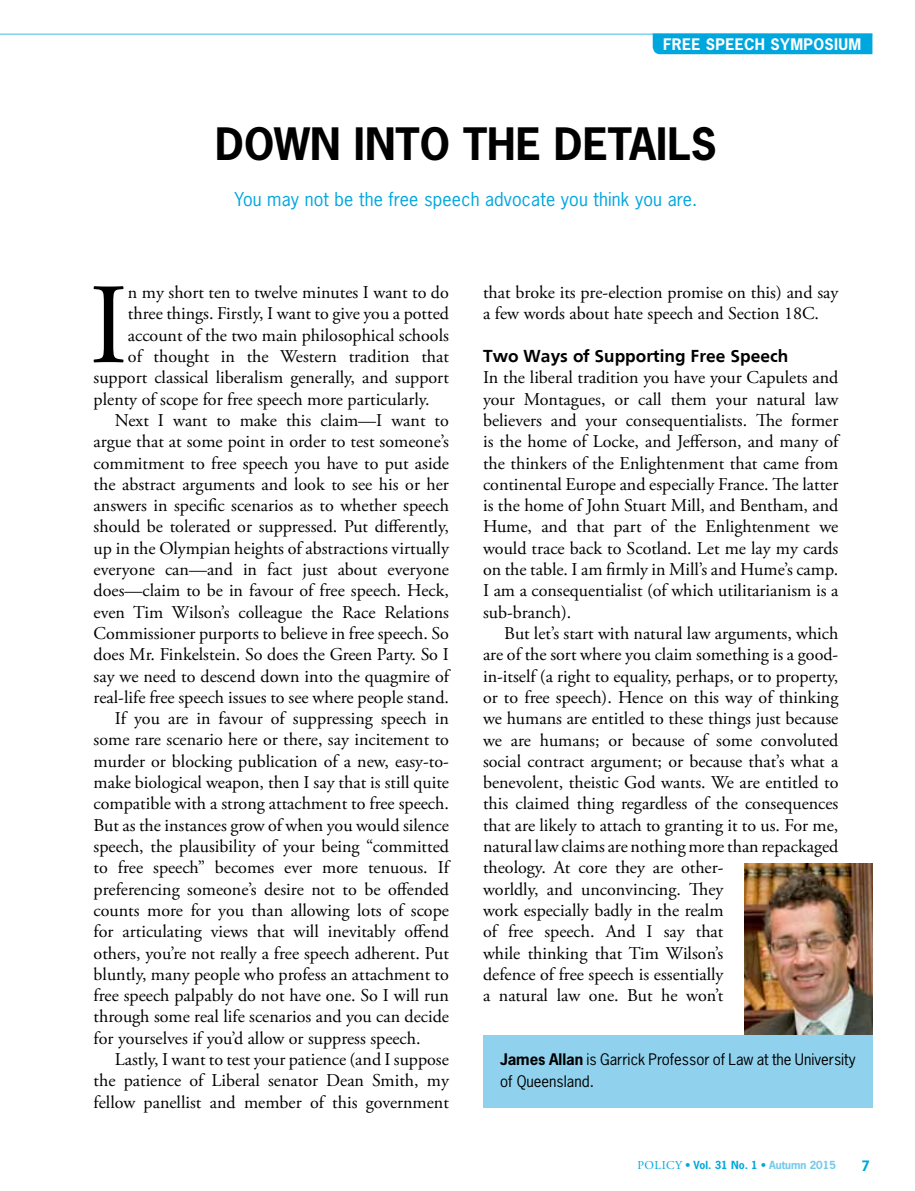
<style>
.page{position:relative;width:915px;height:1191px;background:#fff}
.page>*{position:absolute;margin:0;border:0;box-sizing:border-box;transform-origin:0 0}
.t1{font:114.45px "Adobe Garamond Pro";color:#000}
.t2{font:700 42px "News Gothic Std";color:#000}
.t3{font:18px/21.3px "Adobe Garamond Pro";color:#000}
.t4{font:18px "News Gothic Std";letter-spacing:.01em;color:#00a6de}
.t5{font:700 18px "Frugal Sans";color:#000}
.t6{font:15px/21.3px "News Gothic Std";color:#000}
.t7{font:700 15px "News Gothic Std";letter-spacing:.025em;color:#fff}
.t8{font:700 13.5px "News Gothic Std";color:#00a6de}
.t9{font:700 10.5px "News Gothic Std";color:#00a6de}
.s1{font-weight:700}
.s2{font-family:"Adobe Garamond Pro";font-weight:400;font-size:12px}
.s3{color:#72c9eb}
</style>
<div class="page">
<hr style="left:0;top:33px;width:872px;height:2px;background:#00a6de">
<div style="left:652px;top:33px;width:220px;height:21px;background:#00a6de"></div>
<img style="left:744px;top:863px;width:128px;height:172px">
<div style="left:483px;top:1035px;width:389px;height:72px;background:#90d2ee"></div>
<p class="t7" style="left:662px;top:34px;width:200px">FREE SPEECH SYMPOSIUM</p>
<h2 class="t2" style="left:215px;top:117px;width:476px">DOWN INTO THE DETAILS</h2>
<p class="t4" style="left:234px;top:187px;width:464px">You may not be the free speech advocate you think you are.</p>
<h1 class="t1" style="left:89px;top:257px;width:40px">I</h1>
<p class="t3" style="left:128px;top:282px;width:322px">n my short ten to twelve minutes I want to do</p>
<p class="t3" style="left:128px;top:304px;width:322px">three things. Firstly, I want to give you a potted</p>
<p class="t3" style="left:128px;top:325px;width:322px">account of the two main philosophical schools</p>
<p class="t3" style="left:128px;top:346px;width:322px">of thought in the Western tradition that</p>
<p class="t3" style="left:94px;top:367px;width:357px">support classical liberalism generally, and support</p>
<p class="t3" style="left:94px;top:389px;width:337px">plenty of scope for free speech more particularly.</p>
<p class="t3" style="left:115px;top:410px;width:335px">Next I want to make this claim—I want to</p>
<p class="t3" style="left:94px;top:431px;width:357px">argue that at some point in order to test someone’s</p>
<p class="t3" style="left:94px;top:453px;width:357px">commitment to free speech you have to put aside</p>
<p class="t3" style="left:94px;top:474px;width:357px">the abstract arguments and look to see his or her</p>
<p class="t3" style="left:94px;top:495px;width:357px">answers in specific scenarios as to whether speech</p>
<p class="t3" style="left:94px;top:517px;width:357px">should be tolerated or suppressed. Put differently,</p>
<p class="t3" style="left:94px;top:538px;width:357px">up in the Olympian heights of abstractions virtually</p>
<p class="t3" style="left:94px;top:559px;width:356px">everyone can—and in fact just about everyone</p>
<p class="t3" style="left:94px;top:580px;width:357px">does—claim to be in favour of free speech. Heck,</p>
<p class="t3" style="left:94px;top:602px;width:357px">even Tim Wilson’s colleague the Race Relations</p>
<p class="t3" style="left:94px;top:623px;width:357px">Commissioner purports to believe in free speech. So</p>
<p class="t3" style="left:94px;top:644px;width:356px">does Mr. Finkelstein. So does the Green Party. So I</p>
<p class="t3" style="left:94px;top:666px;width:357px">say we need to descend down into the quagmire of</p>
<p class="t3" style="left:94px;top:687px;width:357px">real-life free speech issues to see where people stand.</p>
<p class="t3" style="left:115px;top:708px;width:335px">If you are in favour of suppressing speech in</p>
<p class="t3" style="left:94px;top:729px;width:357px">some rare scenario here or there, say incitement to</p>
<p class="t3" style="left:94px;top:751px;width:357px">murder or blocking publication of a new, easy-to-</p>
<p class="t3" style="left:94px;top:772px;width:357px">make biological weapon, then I say that is still quite</p>
<p class="t3" style="left:94px;top:793px;width:357px">compatible with a strong attachment to free speech.</p>
<p class="t3" style="left:94px;top:815px;width:356px">But as the instances grow of when you would silence</p>
<p class="t3" style="left:94px;top:836px;width:357px">speech, the plausibility of your being “committed</p>
<p class="t3" style="left:94px;top:857px;width:356px">to free speech” becomes ever more tenuous. If</p>
<p class="t3" style="left:94px;top:879px;width:357px">preferencing someone’s desire not to be offended</p>
<p class="t3" style="left:94px;top:900px;width:357px">counts more for you than allowing lots of scope</p>
<p class="t3" style="left:94px;top:921px;width:357px">for articulating views that will inevitably offend</p>
<p class="t3" style="left:94px;top:942px;width:357px">others, you’re not really a free speech adherent. Put</p>
<p class="t3" style="left:94px;top:964px;width:356px">bluntly, many people who profess an attachment to</p>
<p class="t3" style="left:94px;top:985px;width:357px">free speech palpably do not have one. So I will run</p>
<p class="t3" style="left:94px;top:1006px;width:357px">through some real life scenarios and you can decide</p>
<p class="t3" style="left:94px;top:1028px;width:328px">for yourselves if you’d allow or suppress speech.</p>
<p class="t3" style="left:115px;top:1049px;width:335px">Lastly, I want to test your patience (and I suppose</p>
<p class="t3" style="left:94px;top:1070px;width:357px">the patience of Liberal senator Dean Smith, my</p>
<p class="t3" style="left:94px;top:1091px;width:357px">fellow panellist and member of this government</p>
<p class="t3" style="left:483px;top:282px;width:357px">that broke its pre-election promise on this) and say a few words about hate speech and Section 18C.</p>
<p class="t5" style="left:483px;top:345px;width:306px">Two Ways of Supporting Free Speech</p>
<p class="t3" style="left:483px;top:368px;width:357px;text-align:justify">In the liberal tradition you have your Capulets and your Montagues, or call them your natural law believers and your consequentialists. The former is the home of Locke, and Jefferson, and many of the thinkers of the Enlightenment that came from continental Europe and especially France. The latter is the home of John Stuart Mill, and Bentham, and Hume, and that part of the Enlightenment we would trace back to Scotland. Let me lay my cards on the table. I am firmly in Mill’s and Hume’s camp.<br>I am a consequentialist (of which utilitarianism is a sub-branch).</p>
<p class="t3" style="left:483px;top:623px;width:357px;text-indent:21px">But let’s start with natural law arguments, which are of the sort where you claim something is a good&shy;in-itself (a right to equality, perhaps, or to property, or to free speech). Hence on this way of thinking we humans are entitled to these things just because we are humans; or because of some convoluted social contract argument; or because that’s what a benevolent, theistic God wants. We are entitled to this claimed thing regardless of the consequences that are likely to attach to granting it to us. For me, natural law claims are nothing more than repackaged theology. At core they are other-<br>worldly, and unconvincing. They<br>work especially badly in the realm<br>of free speech. And I say that<br>while thinking that Tim Wilson’s<br>defence of free speech is essentially<br>a natural law one. But he won’t</p>
<p class="t6" style="left:500px;top:1048px;width:357px"><span class="s1">JAMES ALLAN</span> is Garrick Professor of Law at the University of Queensland.</p>
<p class="t9" style="left:637px;top:1158px;width:200px"><span class="s2">Policy</span> • VOL. 31 NO. 1 • <span class="s3">AUTUMN 2015</span></p>
<p class="t8" style="left:861px;top:1157px;width:10px">7</p>
</div>
